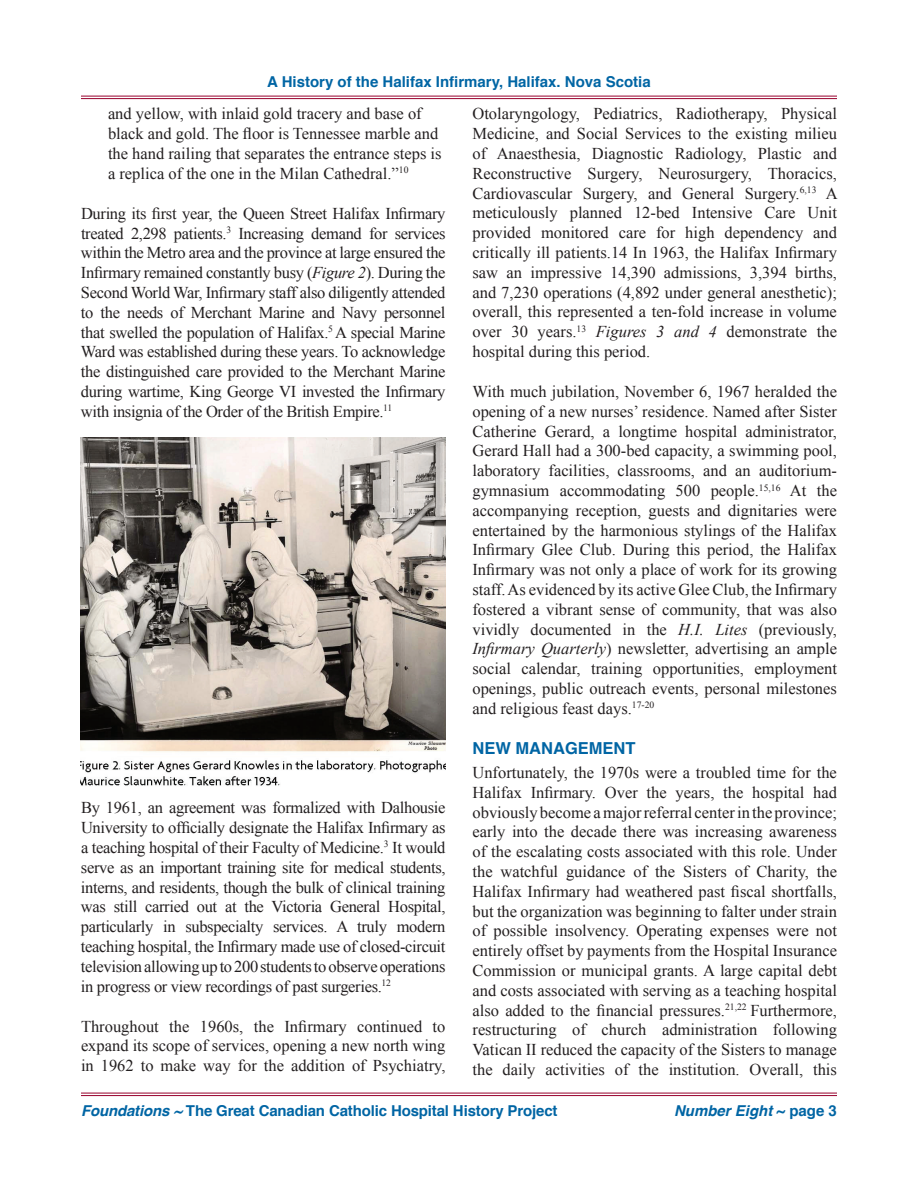
<style>
.page{position:relative;width:918px;height:1188px;background:#fff}
.page>*{position:absolute;margin:0;border:0;box-sizing:border-box;transform-origin:0 0}
.t1{font:16.5px/19.8px "Times New Roman";color:#231f20;text-align:justify}
.t2{font:700 16.5px "Helvetica";color:#0065a4}
.t3{font:700 15px "Helvetica";letter-spacing:-.01em;color:#0065a4}
.t4{font:italic 700 15px "Helvetica";color:#0065a4}
.s1{font-style:italic}
.s2{font-style:normal}
</style>
<div class="page">
<hr style="left:81px;top:1093px;width:756px;height:1px;background:#98012d">
<hr style="left:81px;top:1095px;width:756px;height:1px;background:#98012d">
<hr style="left:81px;top:96px;width:756px;height:1px;background:#98012d">
<hr style="left:81px;top:98px;width:756px;height:1px;background:#98012d">
<img style="left:81px;top:438px;width:365px;height:348px">
<p class="t3" style="left:267px;top:70px;width:385px">A History of the Halifax Infirmary, Halifax. Nova Scotia</p>
<p class="t1" style="left:108px;top:104px;width:335px;text-align:left">and yellow, with inlaid gold tracery and base of black and gold. The floor is Tennessee marble and the hand railing that separates the entrance steps is a replica of the one in the Milan Cathedral.”<sup>10</sup></p>
<p class="t1" style="left:81px;top:203px;width:366px">During its first year, the Queen Street Halifax Infirmary treated 2,298 patients.<sup>3</sup> Increasing demand for services within the Metro area and the province at large ensured the Infirmary remained constantly busy (<span class="s1">Figure 2</span>). During the Second World War, Infirmary staff also diligently attended to the needs of Merchant Marine and Navy personnel that swelled the population of Halifax.<sup>5</sup> A special Marine Ward was established during these years. To acknowledge the distinguished care provided to the Merchant Marine during wartime, King George VI invested the Infirmary with insignia of the Order of the British Empire.<sup>11</sup></p>
<p class="t1" style="left:472px;top:104px;width:367px">Otolaryngology, Pediatrics, Radiotherapy, Physical Medicine, and Social Services to the existing milieu of Anaesthesia, Diagnostic Radiology, Plastic and Reconstructive Surgery, Neurosurgery, Thoracics, Cardiovascular Surgery, and General Surgery.<sup>6,13</sup> A meticulously planned 12-bed Intensive Care Unit provided monitored care for high dependency and critically ill patients.14 In 1963, the Halifax Infirmary saw an impressive 14,390 admissions, 3,394 births, and 7,230 operations (4,892 under general anesthetic); overall, this represented a ten-fold increase in volume over 30 years.<sup>13</sup> <span class="s1">Figures 3 and 4</span> demonstrate the hospital during this period.</p>
<p class="t1" style="left:472px;top:381px;width:366px">With much jubilation, November 6, 1967 heralded the opening of a new nurses’ residence. Named after Sister Catherine Gerard, a longtime hospital administrator, Gerard Hall had a 300-bed capacity, a swimming pool, laboratory facilities, classrooms, and an auditorium&shy;gymnasium accommodating 500 people.<sup>15,16</sup> At the accompanying reception, guests and dignitaries were entertained by the harmonious stylings of the Halifax Infirmary Glee Club. During this period, the Halifax Infirmary was not only a place of work for its growing staff. As evidenced by its active Glee Club, the Infirmary fostered a vibrant sense of community, that was also vividly documented in the <span class="s1">H.I. Lites</span> (previously, <span class="s1">Infirmary Quarterly</span>) newsletter, advertising an ample social calendar, training opportunities, employment openings, public outreach events, personal milestones and religious feast days.<sup>17-20</sup></p>
<p class="t2" style="left:472px;top:735px;width:70px">New manage</p>
<p class="t2" style="left:589px;top:735px;width:26px">ment</p>
<p class="t1" style="left:472px;top:762px;width:366px">Unfortunately, the 1970s were a troubled time for the Halifax Infirmary. Over the years, the hospital had obviously become a major referral center in the province; early into the decade there was increasing awareness of the escalating costs associated with this role. Under the watchful guidance of the Sisters of Charity, the Halifax Infirmary had weathered past fiscal shortfalls, but the organization was beginning to falter under strain of possible insolvency. Operating expenses were not entirely offset by payments from the Hospital Insurance Commission or municipal grants. A large capital debt and costs associated with serving as a teaching hospital also added to the financial pressures.<sup>21,22</sup> Furthermore, restructuring of church administration following Vatican II reduced the capacity of the Sisters to manage the daily activities of the institution. Overall, this</p>
<p class="t1" style="left:81px;top:798px;width:366px">By 1961, an agreement was formalized with Dalhousie University to officially designate the Halifax Infirmary as a teaching hospital of their Faculty of Medicine.<sup>3</sup> It would serve as an important training site for medical students, interns, and residents, though the bulk of clinical training was still carried out at the Victoria General Hospital, particularly in subspecialty services. A truly modern teaching hospital, the Infirmary made use of closed-circuit television allowing up to 200 students to observe operations in progress or view recordings of past surgeries.<sup>12</sup></p>
<p class="t1" style="left:81px;top:1016px;width:366px">Throughout the 1960s, the Infirmary continued to expand its scope of services, opening a new north wing in 1962 to make way for the addition of Psychiatry,</p>
<p class="t3" style="left:81px;top:1099px;width:478px"><span class="s1">Foundations ~</span> The Great Canadian Catholic Hospital History Project</p>
<p class="t4" style="left:674px;top:1099px;width:164px">Number Eight <span class="s2">~ page 3</span></p>
</div>
